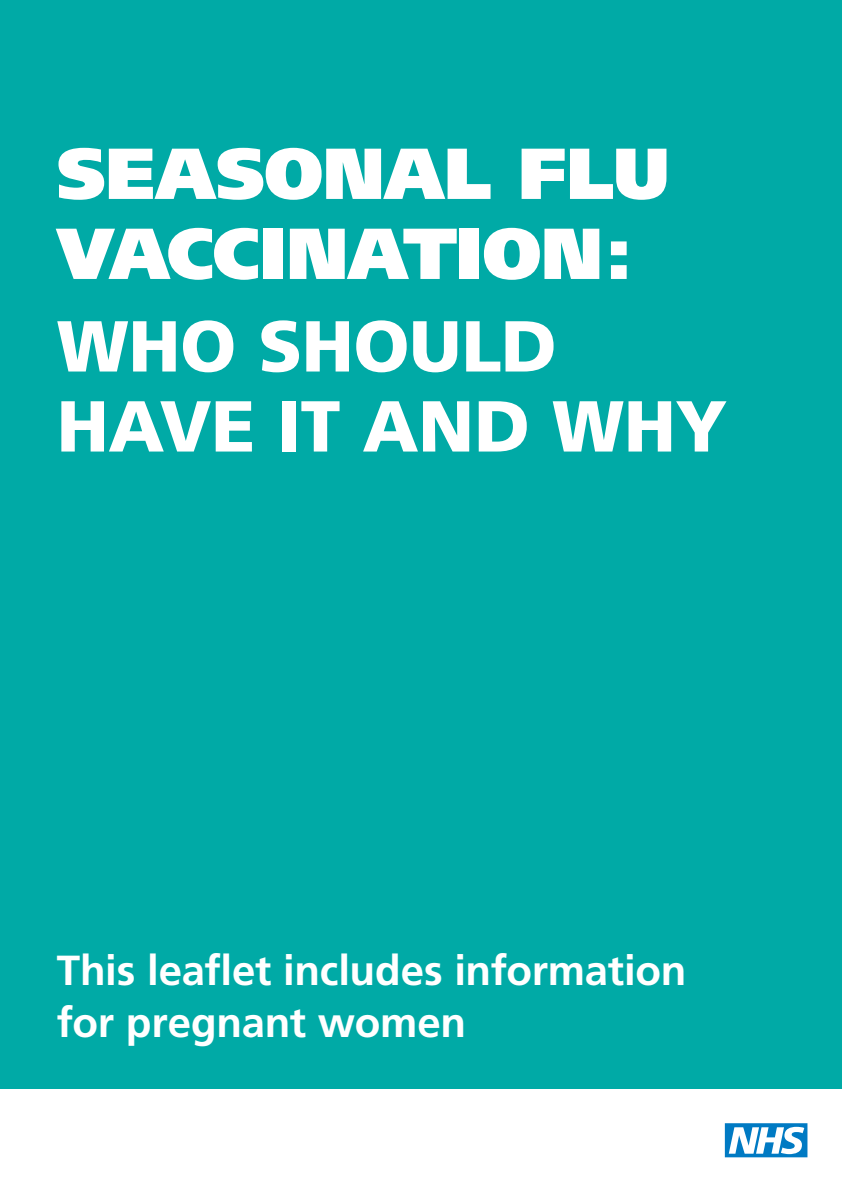
<style>
.page{position:relative;width:842px;height:1191px;background:#fff}
.page>*{position:absolute;margin:0;border:0;box-sizing:border-box;transform-origin:0 0}
._32pt_cover_title{font:900 72px/80px "Frutiger";letter-spacing:-.005em;color:#fff}
._32pt_cover_title-2{font:900 72px/80px "Frutiger";letter-spacing:-.005em;color:#fff}
.text{font:700 42px/52px "Frutiger";letter-spacing:-.005em;color:#fff}
</style>
<div class="page">
<div style="left:0;top:0;width:842px;height:1089px;background:#00aaa6"></div>
<svg style="left:725px;top:1123px;width:82px;height:34px"></svg>
<p class="_32pt_cover_title" style="left:57px;top:133px;width:615px">SEASONAL FLU<br>VACCINATION:</p>
<p class="_32pt_cover_title-2" style="left:57px;top:306px;width:672px">WHO SHOULD<br>HAVE IT AND WHY</p>
<p class="text" style="left:57px;top:944px;width:631px">This leaflet includes information for pregnant women</p>
</div>
